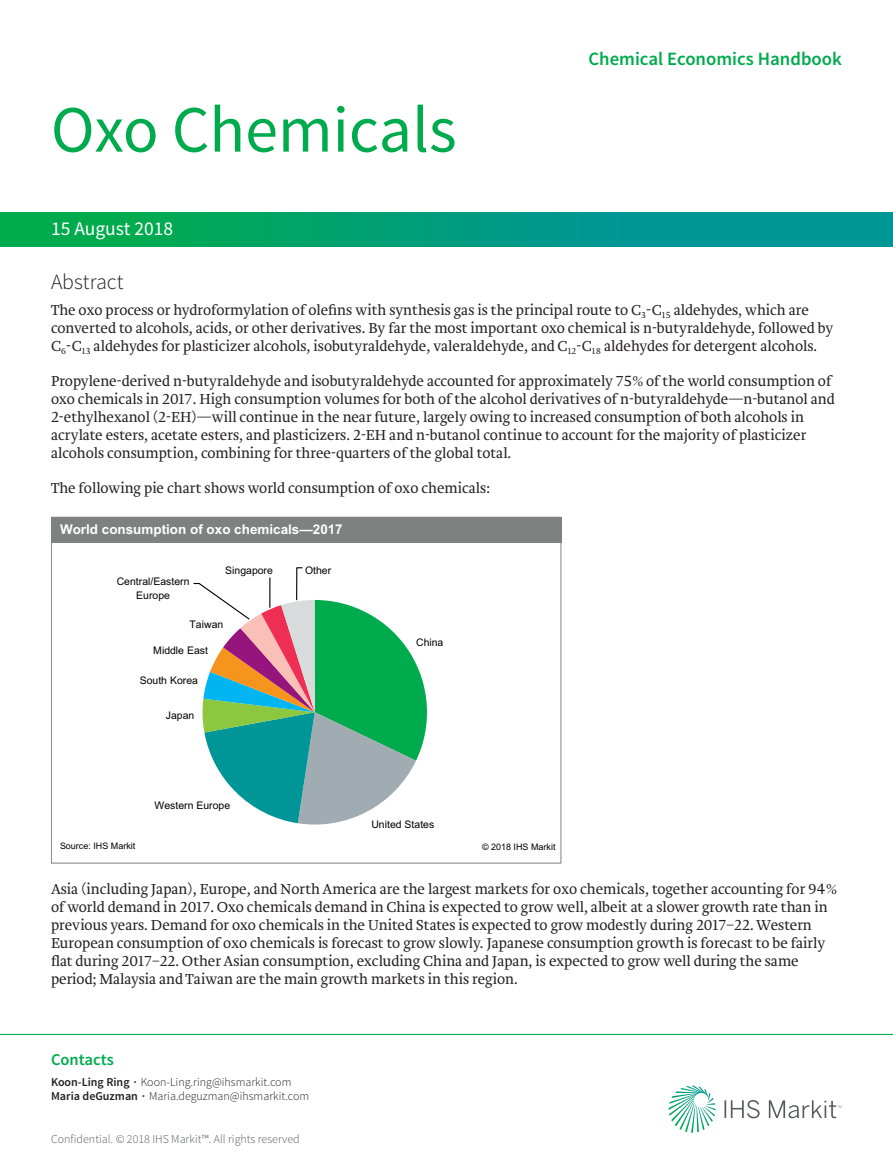
<style>
.page{position:relative;width:893px;height:1170px;background:#fff}
.page>*{position:absolute;margin:0;border:0;box-sizing:border-box;transform-origin:0 0}
.t1{font:66px "Source Sans Pro";color:#00ab4d}
.t2{font:300 21.75px "Source Sans Pro";color:#231f20}
.t3{font:19.5px "Source Sans Pro";color:#fff}
.t4{font:600 18.75px "Source Sans Pro";color:#00ab4d}
.t5{font:600 16.5px "Source Sans Pro";color:#00ab4d}
.t6{font:300 15px/18px "Brioni Std";color:#231f20}
.t7{font:700 13.5px "Arial";color:#fff}
.t8{font:300 12px/14.4px "Source Sans Pro";color:#231f20}
.t9{font:300 12px "Source Sans Pro";color:#57585a}
.t10{font:10.5px/13.5px "Arial";color:#000;text-align:center}
.t11{font:9px "Arial";color:#000}
.s1{font-weight:600}
</style>
<div class="page">
<svg style="left:669px;top:1085px;width:47px;height:47px"></svg>
<svg style="left:724px;top:1100px;width:36px;height:18px"></svg>
<svg style="left:769px;top:1100px;width:72px;height:18px"></svg>
<svg style="left:51px;top:542px;width:510px;height:321px"></svg>
<div style="left:51px;top:517px;width:510px;height:25px;background:#7f8080"></div>
<hr style="left:0;top:1033px;width:893px;height:1px;background:#00ab4d">
<svg style="left:0;top:213px;width:893px;height:34px;background:#009e77"></svg>
<h1 class="t1" style="left:51px;top:105px;width:407px">Oxo Chemicals</h1>
<h3 class="t3" style="left:51px;top:221px;width:124px">15 August 2018</h3>
<p class="t4" style="left:588px;top:52px;width:255px">Chemical Economics Handbook</p>
<h2 class="t2" style="left:51px;top:273px;width:74px">Abstract</h2>
<p class="t6" style="left:51px;top:303px;width:784px">The oxo process or hydroformylation of olefins with synthesis gas is the principal route to C<sub>3</sub>-C<sub>15</sub> aldehydes, which are converted to alcohols, acids, or other derivatives. By far the most important oxo chemical is n-butyraldehyde, followed by<br>C<sub>6</sub>-C<sub>13</sub> aldehydes for plasticizer alcohols, isobutyraldehyde, valeraldehyde, and C<sub>12</sub>-C<sub>18</sub> aldehydes for detergent alcohols.</p>
<p class="t6" style="left:51px;top:374px;width:785px">Propylene-derived n-butyraldehyde and isobutyraldehyde accounted for approximately 75% of the world consumption of oxo chemicals in 2017. High consumption volumes for both of the alcohol derivatives of n-butyraldehyde—n-butanol and 2-ethylhexanol (2-EH)—will continue in the near future, largely owing to increased consumption of both alcohols in acrylate esters, acetate esters, and plasticizers. 2-EH and n-butanol continue to account for the majority of plasticizer alcohols consumption, combining for three-quarters of the global total.</p>
<p class="t6" style="left:51px;top:481px;width:440px">The following pie chart shows world consumption of oxo chemicals:</p>
<p class="t7" style="left:60px;top:519px;width:284px">World consumption of oxo chemicals—2017</p>
<p class="t10" style="left:117px;top:575px;width:74px">Central/Eastern<br>Europe</p>
<p class="t10" style="left:225px;top:563px;width:49px">Singapore</p>
<p class="t10" style="left:305px;top:563px;width:28px">Other</p>
<p class="t10" style="left:190px;top:617px;width:35px">Taiwan</p>
<p class="t10" style="left:153px;top:643px;width:56px">Middle East</p>
<p class="t10" style="left:140px;top:673px;width:60px">South Korea</p>
<p class="t10" style="left:166px;top:708px;width:30px">Japan</p>
<p class="t10" style="left:155px;top:798px;width:77px">Western Europe</p>
<p class="t10" style="left:416px;top:635px;width:29px">China</p>
<p class="t10" style="left:371px;top:817px;width:64px">United States</p>
<p class="t11" style="left:60px;top:840px;width:77px">Source: IHS Markit</p>
<p class="t11" style="left:482px;top:841px;width:75px">© 2018 IHS Markit</p>
<p class="t6" style="left:51px;top:882px;width:787px">Asia (including Japan), Europe, and North America are the largest markets for oxo chemicals, together accounting for 94% of world demand in 2017. Oxo chemicals demand in China is expected to grow well, albeit at a slower growth rate than in previous years. Demand for oxo chemicals in the United States is expected to grow modestly during 2017–22. Western European consumption of oxo chemicals is forecast to grow slowly. Japanese consumption growth is forecast to be fairly flat during 2017–22. Other Asian consumption, excluding China and Japan, is expected to grow well during the same period; Malaysia and Taiwan are the main growth markets in this region.</p>
<p class="t5" style="left:51px;top:1053px;width:64px">Contacts</p>
<p class="t8" style="left:51px;top:1075px;width:260px"><span class="s1">Koon-Ling Ring ∙</span> Koon-Ling.ring@ihsmarkit.com<br><span class="s1">Maria deGuzman ∙</span> Maria.deguzman@ihsmarkit.com</p>
<p class="t9" style="left:51px;top:1134px;width:250px">Confidential. © 2018 IHS Markit™. All rights reserved</p>
</div>
